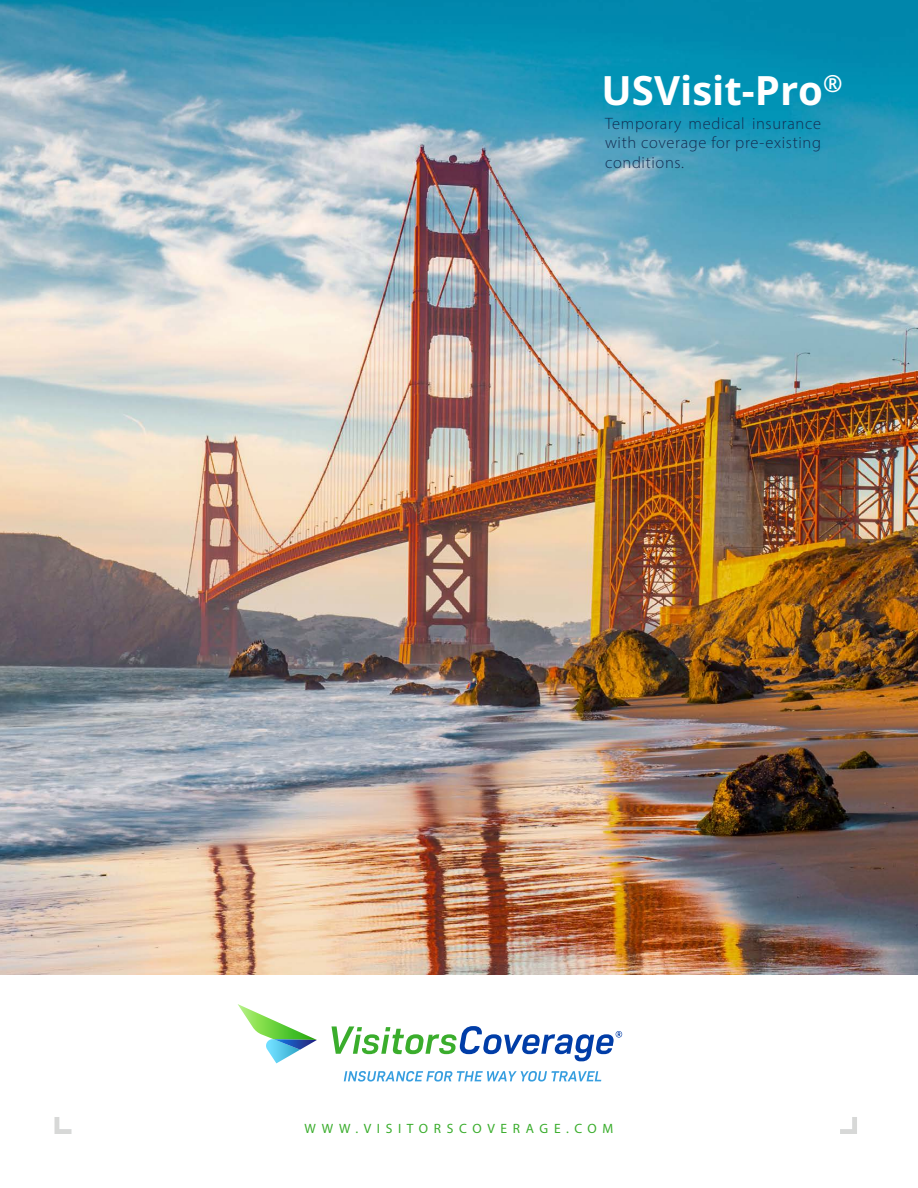
<style>
.page{position:relative;width:918px;height:1188px;background:#fff}
.page>*{position:absolute;margin:0;border:0;box-sizing:border-box;transform-origin:0 0}
.t1{font:700 40.05px "Open Sans";color:#fff}
.t2{font:300 16.5px/19.8px "Myriad Pro";letter-spacing:.04em;color:#132e52;text-align:justify}
.t3{font:13.5px "Myriad Pro";letter-spacing:.42em;color:#3aad2c}
</style>
<div class="page">
<img style="left:0;top:0;width:918px;height:975px">
<div style="left:149px;top:914px;width:563px;height:270px;background:#fff;opacity:.75"></div>
<svg style="left:238px;top:1004px;width:79px;height:59px"></svg>
<svg style="left:332px;top:1026px;width:290px;height:35px"></svg>
<svg style="left:344px;top:1071px;width:257px;height:11px"></svg>
<svg style="left:55px;top:1117px;width:17px;height:17px"></svg>
<svg style="left:840px;top:1117px;width:17px;height:17px"></svg>
<h1 class="t1" style="left:602px;top:63px;width:242px">USVisit-Pro<sup>®</sup></h1>
<p class="t2" style="left:605px;top:113px;width:218px">Temporary medical insurance with coverage for pre-existing conditions.</p>
<p class="t3" style="left:305px;top:1120px;width:310px">WWW.VISITORSCOVERAGE.COM</p>
</div>
